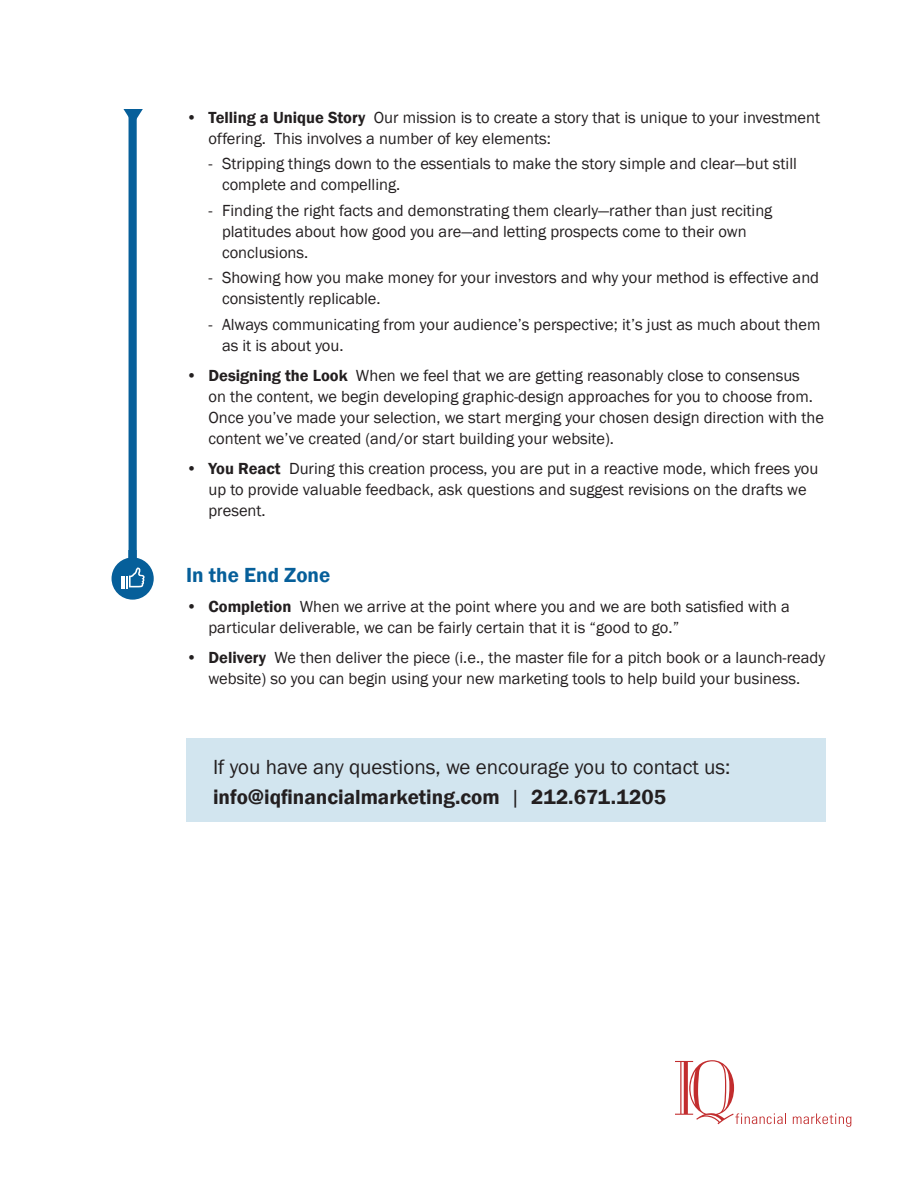
<style>
.page{position:relative;width:918px;height:1188px;background:#fff}
.page>*{position:absolute;margin:0;border:0;box-sizing:border-box;transform-origin:0 0}
.t1{font:21px/30px "Franklin Gothic";color:#231f20}
.t2{font:600 21px "Franklin Gothic";color:#065f9a}
.t3{font:16.5px/21px "Franklin Gothic";color:#231f20}
.s1{font-weight:600}
</style>
<div class="page">
<div style="left:186px;top:739px;width:639px;height:83px;background:#d2e5ef"></div>
<svg style="left:675px;top:1060px;width:111px;height:64px"></svg>
<svg style="left:793px;top:1113px;width:58px;height:14px"></svg>
<svg style="left:111px;top:110px;width:43px;height:490px"></svg>
<hr style="left:121px;top:576px;width:4px;height:13px;background:#fff">
<p class="t3" style="left:209px;top:107px;width:613px;text-indent:-23px"><span class="s1">• Telling a Unique Story</span> Our mission is to create a story that is unique to your investment offering. This involves a number of key elements:</p>
<p class="t3" style="left:222px;top:153px;width:577px;text-indent:-13px">- Stripping things down to the essentials to make the story simple and clear—but still complete and compelling.</p>
<p class="t3" style="left:222px;top:200px;width:552px;text-indent:-13px">- Finding the right facts and demonstrating them clearly—rather than just reciting platitudes about how good you are—and letting prospects come to their own conclusions.</p>
<p class="t3" style="left:222px;top:267px;width:599px;text-indent:-13px">- Showing how you make money for your investors and why your method is effective and consistently replicable.</p>
<p class="t3" style="left:222px;top:314px;width:600px;text-indent:-13px">- Always communicating from your audience’s perspective; it’s just as much about them as it is about you.</p>
<p class="t3" style="left:209px;top:365px;width:617px;text-indent:-23px"><span class="s1">• Designing the Look</span> When we feel that we are getting reasonably close to consensus<br>on the content, we begin developing graphic-design approaches for you to choose from.<br>Once you’ve made your selection, we start merging your chosen design direction with the content we’ve created (and/or start building your website).</p>
<p class="t3" style="left:209px;top:458px;width:611px;text-indent:-23px"><span class="s1">• You React</span> During this creation process, you are put in a reactive mode, which frees you up to provide valuable feedback, ask questions and suggest revisions on the drafts we present.</p>
<p class="t2" style="left:186px;top:562px;width:146px">In the End Zone</p>
<p class="t3" style="left:209px;top:596px;width:583px;text-indent:-23px"><span class="s1">• Completion</span> When we arrive at the point where you and we are both satisfied with a particular deliverable, we can be fairly certain that it is “good to go.”</p>
<p class="t3" style="left:186px;top:647px;width:641px;text-align:center"><span class="s1">• Delivery</span> We then deliver the piece (i.e., the master file for a pitch book or a launch-ready website) so you can begin using your new marketing tools to help build your business.</p>
<p class="t1" style="left:213px;top:752px;width:519px">If you have any questions, we encourage you to contact us: <span class="s1">info@iqfinancialmarketing.com</span> | <span class="s1">212.671.1205</span></p>
</div>
